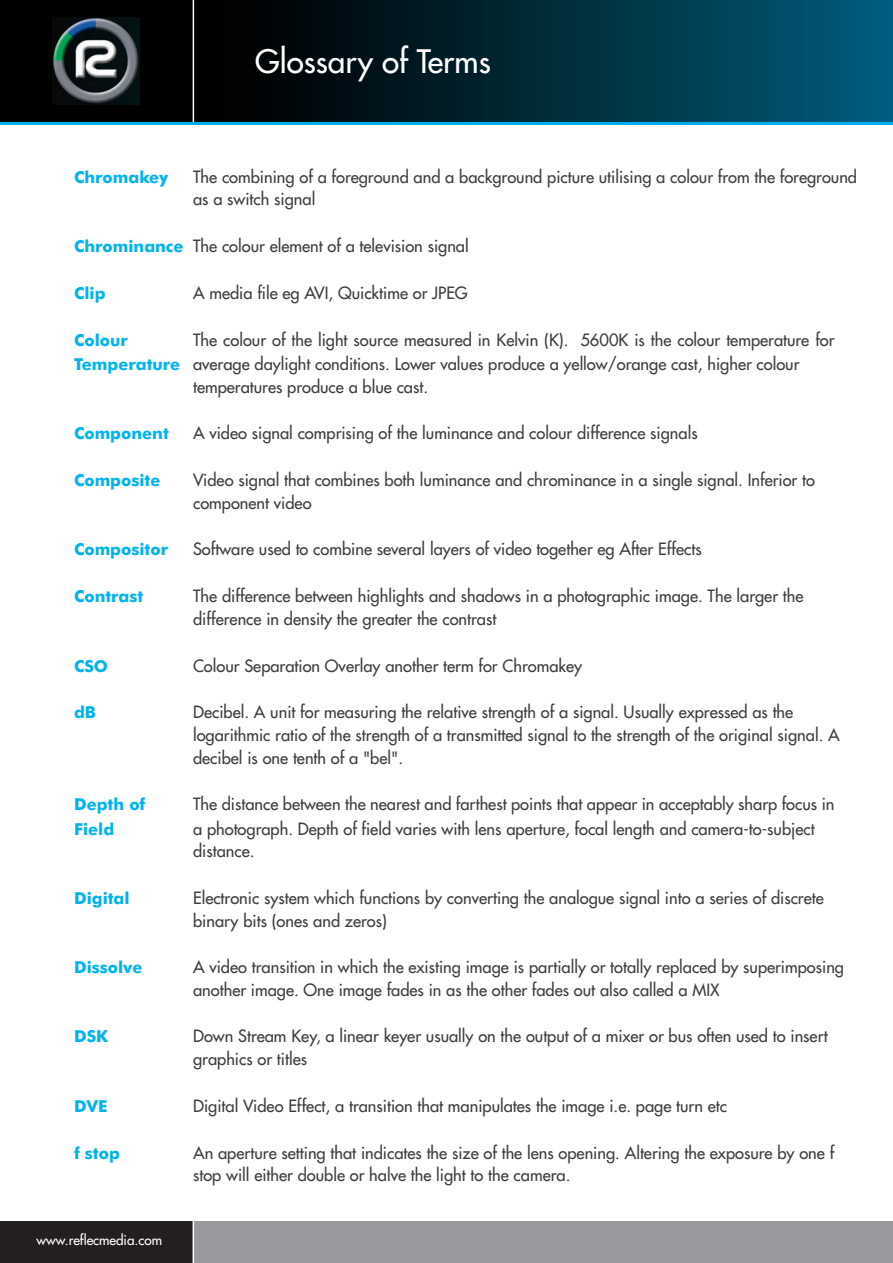
<style>
.page{position:relative;width:893px;height:1263px;background:#fff}
.page>*{position:absolute;margin:0;border:0;box-sizing:border-box;transform-origin:0 0}
.t1{font:31.5px "Futura";color:#fff}
.t2{font:16.5px/22.6px "Futura";color:#3e3e3f}
.t3{font:700 16.5px "Futura BT";color:#00b3ef}
.t4{font:13.5px "Futura";color:#fff}
.s1{font-family:"Futura BT";font-weight:700;color:#00b3ef}
</style>
<div class="page">
<div style="left:193px;top:1221px;width:700px;height:42px;background:#97999c"></div>
<div style="left:0;top:1221px;width:193px;height:42px;background:#231f20"></div>
<div style="left:0;top:0;width:893px;height:124px;background:linear-gradient(to right,#010000,#005672)"></div>
<hr style="left:193px;top:0;width:1px;height:123px;background:#fff">
<hr style="left:193px;top:1217px;width:1px;height:46px;background:#fff">
<img style="left:53px;top:18px;width:87px;height:87px">
<hr style="left:0;top:122px;width:893px;height:3px;background:#00aeef">
<h1 class="t1" style="left:255px;top:46px;width:237px">Glossary of Terms</h1>
<p class="t3" style="left:74px;top:170px;width:96px">Chromakey</p>
<p class="t2" style="left:193px;top:166px;width:665px">The combining of a foreground and a background picture utilising a colour from the foreground as a switch signal</p>
<p class="t2" style="left:74px;top:236px;width:396px"><span class="s1">Chrominance</span> The colour element of a television signal</p>
<p class="t3" style="left:74px;top:286px;width:33px">Clip</p>
<p class="t2" style="left:193px;top:283px;width:276px">A media file eg AVI, Quicktime or JPEG</p>
<p class="t3" style="left:74px;top:333px;width:55px">Colour</p>
<p class="t2" style="left:74px;top:329px;width:762px;line-height:24.3px;text-indent:119px">The colour of the light source measured in Kelvin (K). 5600K is the colour temperature for<br><span class="s1">Temperature</span> average daylight conditions. Lower values produce a yellow/orange cast, higher colour</p>
<p class="t2" style="left:193px;top:376px;width:237px">temperatures produce a blue cast.</p>
<p class="t3" style="left:74px;top:427px;width:96px">Component</p>
<p class="t2" style="left:193px;top:423px;width:506px">A video signal comprising of the luminance and colour difference signals</p>
<p class="t3" style="left:74px;top:474px;width:88px">Composite</p>
<p class="t2" style="left:193px;top:470px;width:623px">Video signal that combines both luminance and chrominance in a single signal. Inferior to component video</p>
<p class="t3" style="left:74px;top:543px;width:96px">Compositor</p>
<p class="t2" style="left:193px;top:539px;width:510px">Software used to combine several layers of video together eg After Effects</p>
<p class="t3" style="left:74px;top:590px;width:71px">Contrast</p>
<p class="t2" style="left:193px;top:586px;width:612px">The difference between highlights and shadows in a photographic image. The larger the difference in density the greater the contrast</p>
<p class="t3" style="left:74px;top:659px;width:36px">CSO</p>
<p class="t2" style="left:193px;top:655px;width:391px">Colour Separation Overlay another term for Chromakey</p>
<p class="t3" style="left:74px;top:706px;width:24px">dB</p>
<p class="t2" style="left:193px;top:702px;width:648px">Decibel. A unit for measuring the relative strength of a signal. Usually expressed as the logarithmic ratio of the strength of a transmitted signal to the strength of the original signal. A decibel is one tenth of a "bel".</p>
<p class="t3" style="left:74px;top:798px;width:73px">Depth of</p>
<p class="t2" style="left:193px;top:794px;width:643px">The distance between the nearest and farthest points that appear in acceptably sharp focus in</p>
<p class="t3" style="left:74px;top:822px;width:42px">Field</p>
<p class="t2" style="left:193px;top:818px;width:623px">a photograph. Depth of field varies with lens aperture, focal length and camera-to-subject distance.</p>
<p class="t3" style="left:74px;top:891px;width:57px">Digital</p>
<p class="t2" style="left:193px;top:887px;width:632px">Electronic system which functions by converting the analogue signal into a series of discrete binary bits (ones and zeros)</p>
<p class="t3" style="left:74px;top:961px;width:70px">Dissolve</p>
<p class="t2" style="left:193px;top:957px;width:652px">A video transition in which the existing image is partially or totally replaced by superimposing another image. One image fades in as the other fades out also called a MIX</p>
<p class="t3" style="left:74px;top:1030px;width:36px">DSK</p>
<p class="t2" style="left:193px;top:1026px;width:636px">Down Stream Key, a linear keyer usually on the output of a mixer or bus often used to insert graphics or titles</p>
<p class="t3" style="left:74px;top:1099px;width:35px">DVE</p>
<p class="t2" style="left:193px;top:1095px;width:536px">Digital Video Effect, a transition that manipulates the image i.e. page turn etc</p>
<p class="t3" style="left:74px;top:1146px;width:47px">f stop</p>
<p class="t2" style="left:193px;top:1142px;width:643px">An aperture setting that indicates the size of the lens opening. Altering the exposure by one f stop will either double or halve the light to the camera.</p>
<p class="t4" style="left:37px;top:1233px;width:127px">www.reflecmedia.com</p>
</div>
